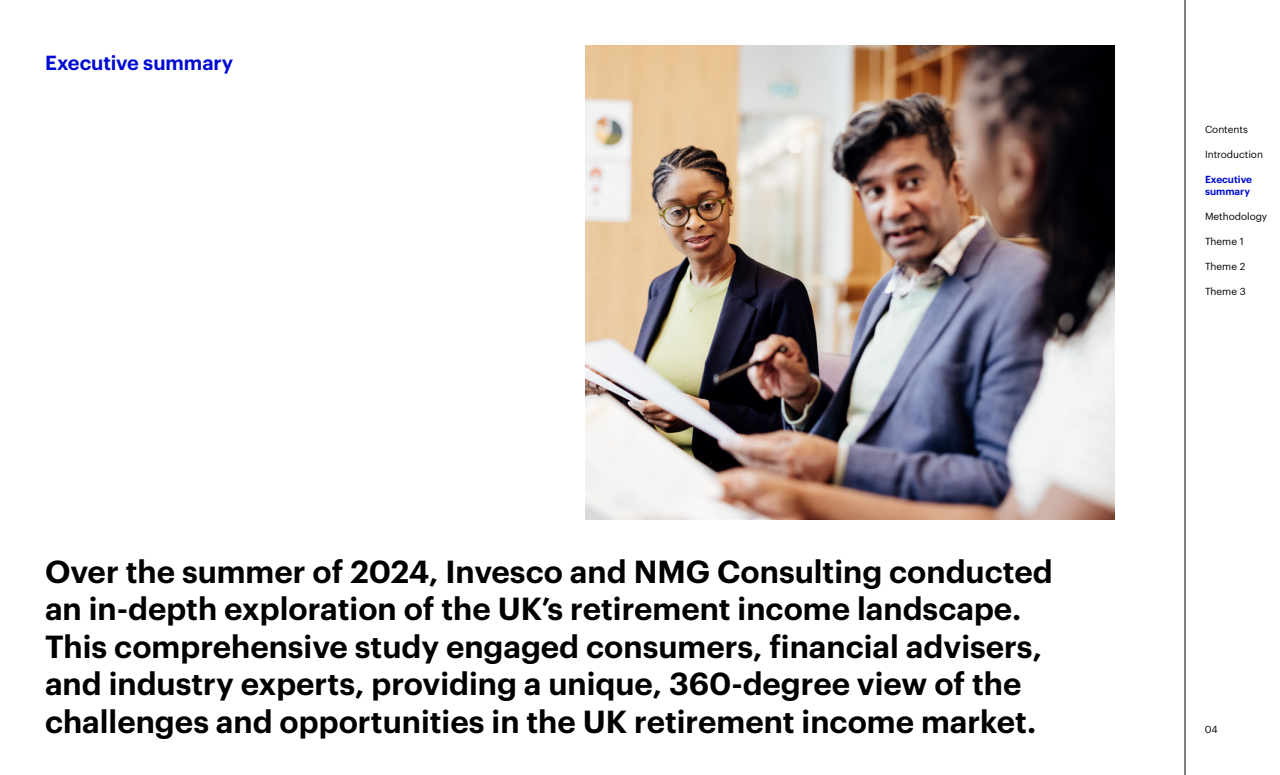
<style>
.page{position:relative;width:1280px;height:775px;background:#fff}
.page>*{position:absolute;margin:0;border:0;box-sizing:border-box;transform-origin:0 0}
.t1{font:600 31.25px/37.5px "Graphik";color:#000}
.t2{font:600 20px "Graphik";color:#000ad2}
.t3{font:10px "Graphik";color:#000}
.t4{font:600 10px/12.5px "Graphik";color:#000ad2}
</style>
<div class="page">
<hr style="left:1185px;top:0;width:1px;height:775px;background:#000">
<img style="left:585px;top:45px;width:530px;height:475px">
<p class="t2" style="left:45px;top:47px;width:190px">Executive summary</p>
<p class="t1" style="left:45px;top:550px;width:1009px">Over the summer of 2024, Invesco and NMG Consulting conducted an in-depth exploration of the UK’s retirement income landscape.<br>This comprehensive study engaged consumers, financial advisers, and industry experts, providing a unique, 360-degree view of the challenges and opportunities in the UK retirement income market.</p>
<p class="t3" style="left:1205px;top:121px;width:44px">Contents</p>
<p class="t3" style="left:1205px;top:146px;width:59px">Introduction</p>
<p class="t4" style="left:1205px;top:172px;width:49px">Executive summary</p>
<p class="t3" style="left:1205px;top:209px;width:64px">Methodology</p>
<p class="t3" style="left:1205px;top:234px;width:40px">Theme 1</p>
<p class="t3" style="left:1205px;top:259px;width:42px">Theme 2</p>
<p class="t3" style="left:1205px;top:284px;width:42px">Theme 3</p>
<p class="t3" style="left:1205px;top:721px;width:14px">04</p>
</div>
